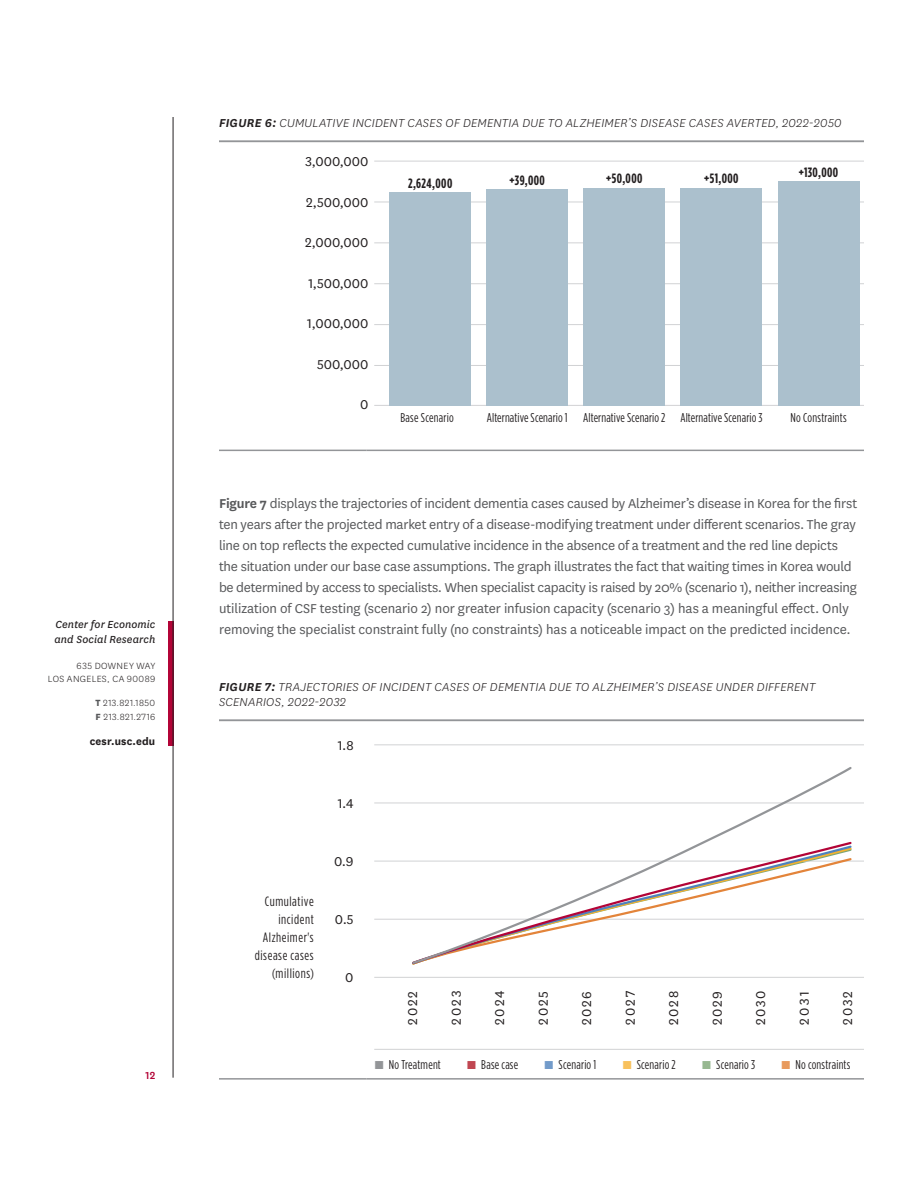
<style>
.page{position:relative;width:918px;height:1188px;background:#fff}
.page>*{position:absolute;margin:0;border:0;box-sizing:border-box;transform-origin:0 0}
.first_body{font:15px/21px "National";letter-spacing:-.015em;color:#57585a}
.table_body{font:15px "National";letter-spacing:.095em;color:#231f20}
.figure_title{font:italic 300 13.5px/15px "National";letter-spacing:.015em;color:#231f20}
.table_bold{font:13.5px/18px "Gotham Condensed";letter-spacing:.045em;color:#231f20;text-align:right}
.first_body-2{font:700 13.5px "Gotham Condensed";letter-spacing:.035em;color:#231f20}
.first_body-3{font:12.75px "Gotham Condensed";letter-spacing:.015em;color:#231f20}
.t1{font:italic 12px/15px "National";letter-spacing:.01em;color:#231f20}
.t2{font:700 12px "National";letter-spacing:.015em;color:#231f20}
.t3{font:500 12px "National";color:#b30437}
.t4{font:300 10.5px/13.5px "National";letter-spacing:.04em;color:#231f20;text-align:right}
.s1{font-weight:800;color:#57585a}
.s2{font-weight:600}
.s3{font-family:"National";font-size:13.5px;color:#939598}
.s4{font-family:"National";font-size:13.5px;color:#c04651}
.s5{font-family:"National";font-size:13.5px;color:#729bca}
.s6{font-family:"National";font-size:13.5px;color:#f8c15c}
.s7{font-family:"National";font-size:13.5px;color:#97b891}
.s8{font-family:"National";font-size:13.5px;color:#e89a5d}
</style>
<div class="page">
<div style="left:168px;top:621px;width:5px;height:124px;background:#b30437"></div>
<hr style="left:173px;top:117px;width:1px;height:961px;background:#231f20">
<hr style="left:219px;top:141px;width:148px;height:1px;background:#939598">
<hr style="left:367px;top:141px;width:164px;height:1px;background:#939598">
<hr style="left:531px;top:141px;width:153px;height:1px;background:#939598">
<hr style="left:684px;top:141px;width:180px;height:1px;background:#939598">
<hr style="left:219px;top:450px;width:148px;height:1px;background:#939598">
<hr style="left:367px;top:450px;width:164px;height:1px;background:#939598">
<hr style="left:531px;top:450px;width:153px;height:1px;background:#939598">
<hr style="left:684px;top:450px;width:180px;height:1px;background:#939598">
<hr style="left:219px;top:720px;width:148px;height:1px;background:#939598">
<hr style="left:367px;top:720px;width:164px;height:1px;background:#939598">
<hr style="left:531px;top:720px;width:153px;height:1px;background:#939598">
<hr style="left:684px;top:720px;width:180px;height:1px;background:#939598">
<hr style="left:219px;top:1078px;width:148px;height:2px;background:#939598">
<hr style="left:367px;top:1078px;width:164px;height:2px;background:#939598">
<hr style="left:531px;top:1078px;width:153px;height:2px;background:#939598">
<hr style="left:684px;top:1078px;width:180px;height:2px;background:#939598">
<hr style="left:374px;top:161px;width:490px;height:1px;background:#d1d2d4">
<hr style="left:374px;top:405px;width:490px;height:1px;background:#d1d2d4">
<hr style="left:374px;top:242px;width:490px;height:1px;background:#d1d2d4">
<hr style="left:374px;top:202px;width:490px;height:1px;background:#d1d2d4">
<hr style="left:374px;top:283px;width:490px;height:1px;background:#d1d2d4">
<hr style="left:374px;top:324px;width:490px;height:1px;background:#d1d2d4">
<hr style="left:374px;top:365px;width:490px;height:1px;background:#d1d2d4">
<div style="left:389px;top:192px;width:82px;height:214px;background:#abc0cd"></div>
<div style="left:486px;top:189px;width:82px;height:217px;background:#abc0cd"></div>
<div style="left:583px;top:188px;width:82px;height:218px;background:#abc0cd"></div>
<div style="left:681px;top:188px;width:81px;height:218px;background:#abc0cd"></div>
<div style="left:778px;top:181px;width:82px;height:225px;background:#abc0cd"></div>
<hr style="left:374px;top:744px;width:490px;height:1px;background:#d1d2d4">
<hr style="left:374px;top:803px;width:490px;height:1px;background:#d1d2d4">
<hr style="left:374px;top:861px;width:490px;height:1px;background:#d1d2d4">
<hr style="left:374px;top:919px;width:490px;height:1px;background:#d1d2d4">
<hr style="left:374px;top:977px;width:490px;height:1px;background:#d1d2d4">
<hr style="left:374px;top:1049px;width:490px;height:1px;background:#d1d2d4">
<svg style="left:410px;top:767px;width:444px;height:198px"></svg>
<p class="t1" style="left:55px;top:616px;width:102px">Center for Economic and Social Research</p>
<p class="t4" style="left:48px;top:658px;width:109px">635 DOWNEY WAY<br>LOS ANGELES, CA 90089</p>
<p class="t4" style="left:95px;top:696px;width:61px;text-align:left"><span class="s1">T</span> 213.821.1850<br><span class="s1">F</span> 213.821.2716</p>
<p class="t2" style="left:90px;top:733px;width:67px">cesr.usc.edu</p>
<p class="t3" style="left:145px;top:1067px;width:11px">12</p>
<p class="figure_title" style="left:219px;top:115px;width:624px"><span class="s2">FIGURE 6:</span> CUMULATIVE INCIDENT CASES OF DEMENTIA DUE TO ALZHEIMER’S DISEASE CASES AVERTED, 2022-2050</p>
<p class="table_body" style="left:305px;top:152px;width:65px">3,000,000</p>
<p class="table_body" style="left:306px;top:193px;width:64px">2,500,000</p>
<p class="table_body" style="left:305px;top:233px;width:65px">2,000,000</p>
<p class="table_body" style="left:308px;top:274px;width:62px">1,500,000</p>
<p class="table_body" style="left:307px;top:314px;width:63px">1,000,000</p>
<p class="table_body" style="left:317px;top:355px;width:53px">500,000</p>
<p class="table_body" style="left:360px;top:395px;width:10px">0</p>
<p class="first_body-2" style="left:408px;top:175px;width:46px">2,624,000</p>
<p class="first_body-2" style="left:510px;top:172px;width:37px">+39,000</p>
<p class="first_body-2" style="left:606px;top:171px;width:38px">+50,000</p>
<p class="first_body-2" style="left:704px;top:171px;width:36px">+51,000</p>
<p class="first_body-2" style="left:799px;top:164px;width:41px">+130,000</p>
<p class="first_body-3" style="left:400px;top:410px;width:55px">Base Scenario</p>
<p class="first_body-3" style="left:487px;top:410px;width:82px">Alternative Scenario 1</p>
<p class="first_body-3" style="left:583px;top:410px;width:84px">Alternative Scenario 2</p>
<p class="first_body-3" style="left:680px;top:410px;width:84px">Alternative Scenario 3</p>
<p class="first_body-3" style="left:790px;top:410px;width:58px">No Constraints</p>
<p class="first_body" style="left:219px;top:492px;width:640px"><span class="s2">Figure 7</span> displays the trajectories of incident dementia cases caused by Alzheimer’s disease in Korea for the first ten years after the projected market entry of a disease-modifying treatment under different scenarios. The gray line on top reflects the expected cumulative incidence in the absence of a treatment and the red line depicts the situation under our base case assumptions. The graph illustrates the fact that waiting times in Korea would be determined by access to specialists. When specialist capacity is raised by 20% (scenario 1), neither increasing utilization of CSF testing (scenario 2) nor greater infusion capacity (scenario 3) has a meaningful effect. Only removing the specialist constraint fully (no constraints) has a noticeable impact on the predicted incidence.</p>
<p class="figure_title" style="left:219px;top:679px;width:598px"><span class="s2">FIGURE 7:</span> TRAJECTORIES OF INCIDENT CASES OF DEMENTIA DUE TO ALZHEIMER’S DISEASE UNDER DIFFERENT<br>SCENARIOS, 2022-2032</p>
<p class="table_body" style="left:338px;top:736px;width:17px">1.8</p>
<p class="table_body" style="left:338px;top:794px;width:17px">1.4</p>
<p class="table_bold" style="left:255px;top:892px;width:60px">Cumulative incident<br>Alzheimer's disease cases (millions)</p>
<p class="table_body" style="left:334px;top:852px;width:21px">0.9</p>
<p class="table_body" style="left:335px;top:910px;width:20px">0.5</p>
<p class="table_body" style="left:345px;top:968px;width:10px">0</p>
<p class="table_body" style="left:403px;top:1025px;width:35px;rotate:-90deg">2022</p>
<p class="table_body" style="left:446px;top:1025px;width:35px;rotate:-90deg">2023</p>
<p class="table_body" style="left:490px;top:1025px;width:35px;rotate:-90deg">2024</p>
<p class="table_body" style="left:533px;top:1025px;width:35px;rotate:-90deg">2025</p>
<p class="table_body" style="left:577px;top:1025px;width:35px;rotate:-90deg">2026</p>
<p class="table_body" style="left:620px;top:1025px;width:35px;rotate:-90deg">2027</p>
<p class="table_body" style="left:664px;top:1025px;width:35px;rotate:-90deg">2028</p>
<p class="table_body" style="left:707px;top:1025px;width:35px;rotate:-90deg">2029</p>
<p class="table_body" style="left:751px;top:1025px;width:35px;rotate:-90deg">2030</p>
<p class="table_body" style="left:794px;top:1025px;width:35px;rotate:-90deg">2031</p>
<p class="table_body" style="left:838px;top:1025px;width:35px;rotate:-90deg">2032</p>
<p class="first_body-3" style="left:374px;top:1058px;width:68px"><span class="s3">■</span> No Treatment</p>
<p class="first_body-3" style="left:467px;top:1058px;width:53px"><span class="s4">■</span> Base case</p>
<p class="first_body-3" style="left:544px;top:1058px;width:54px"><span class="s5">■</span> Scenario 1</p>
<p class="first_body-3" style="left:622px;top:1058px;width:55px"><span class="s6">■</span> Scenario 2</p>
<p class="first_body-3" style="left:702px;top:1058px;width:55px"><span class="s7">■</span> Scenario 3</p>
<p class="first_body-3" style="left:781px;top:1058px;width:71px"><span class="s8">■</span> No constraints</p>
</div>
